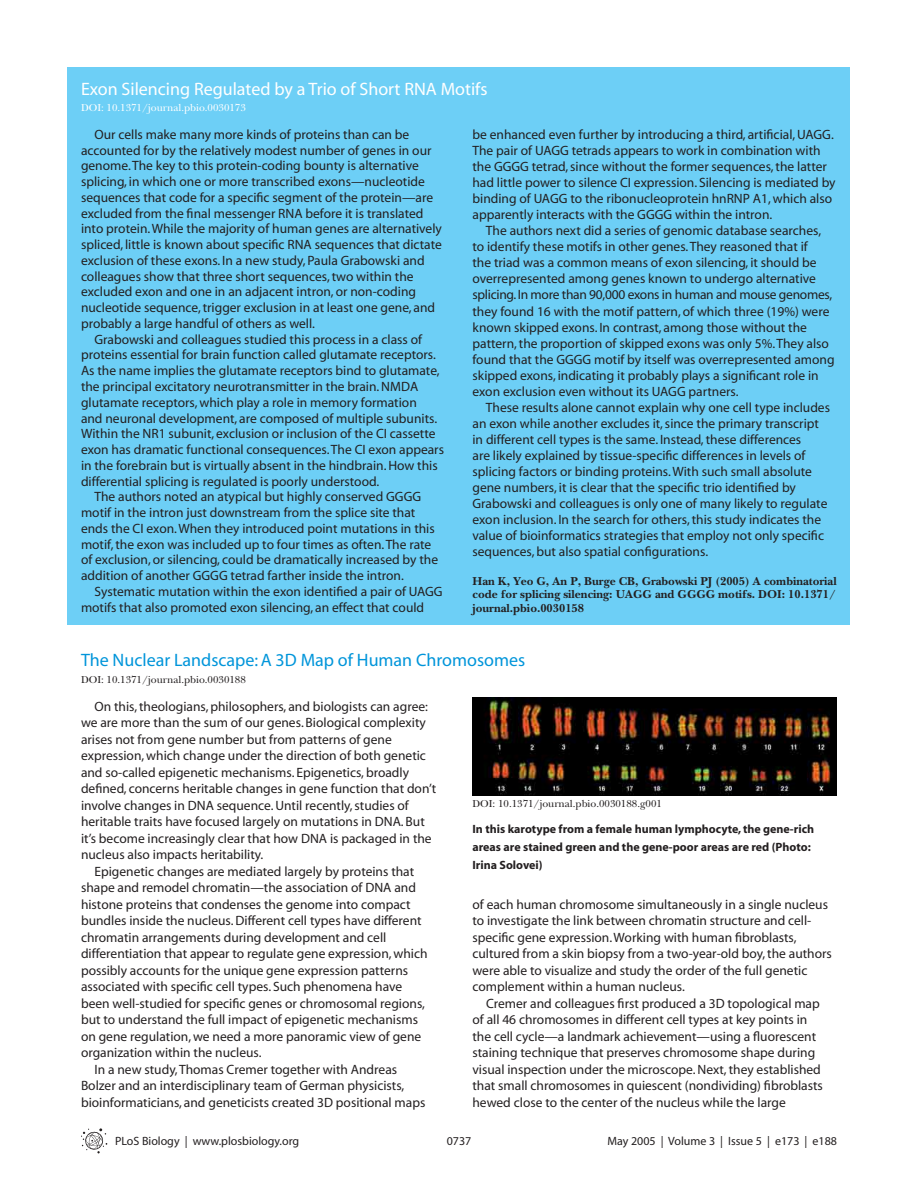
<style>
.page{position:relative;width:918px;height:1202px;background:#fff}
.page>*{position:absolute;margin:0;border:0;box-sizing:border-box;transform-origin:0 0}
.t1{font:18px "Myriad";color:#fff}
.t2{font:18px "Myriad";color:#0095da}
.t3{font:13.5px/16px "Myriad";color:#231f20}
.t4{font:700 12px/13.5px "PLB Iserif";color:#231f20;text-align:justify}
.t5{font:700 12px/18px "Myriad";color:#231f20}
.t6{font:12px "Myriad";color:#231f20}
.t7{font:500 10.5px "PLB Iserif";color:#231f20}
.t8{font:500 10.5px "PLB Iserif";color:#fff}
</style>
<div class="page">
<svg style="left:81px;top:1128px;width:26px;height:25px"></svg>
<div style="left:68px;top:68px;width:782px;height:557px;background:#6dcff6"></div>
<img style="left:472px;top:698px;width:365px;height:97px">
<h1 class="t1" style="left:81px;top:82px;width:408px">Exon Silencing Regulated by a Trio of Short RNA Motifs</h1>
<p class="t8" style="left:81px;top:103px;width:166px">DOI: 10.1371/journal.pbio.0030173</p>
<p class="t3" style="left:81px;top:127px;width:362px;text-indent:14px">Our cells make many more kinds of proteins than can be accounted for by the relatively modest number of genes in our genome. The key to this protein-coding bounty is alternative splicing, in which one or more transcribed exons—nucleotide sequences that code for a specific segment of the protein—are excluded from the final messenger RNA before it is translated into protein. While the majority of human genes are alternatively spliced, little is known about specific RNA sequences that dictate exclusion of these exons. In a new study, Paula Grabowski and colleagues show that three short sequences, two within the excluded exon and one in an adjacent intron, or non-coding nucleotide sequence, trigger exclusion in at least one gene, and probably a large handful of others as well.</p>
<p class="t3" style="left:94px;top:332px;width:329px">Grabowski and colleagues studied this process in a class of</p>
<p class="t3" style="left:81px;top:348px;width:357px">proteins essential for brain function called glutamate receptors.</p>
<p class="t3" style="left:81px;top:364px;width:360px">As the name implies the glutamate receptors bind to glutamate,</p>
<p class="t3" style="left:81px;top:379px;width:339px">the principal excitatory neurotransmitter in the brain. NMDA</p>
<p class="t3" style="left:81px;top:395px;width:337px">glutamate receptors, which play a role in memory formation</p>
<p class="t3" style="left:81px;top:411px;width:358px">and neuronal development, are composed of multiple subunits.</p>
<p class="t3" style="left:81px;top:427px;width:356px">Within the NR1 subunit, exclusion or inclusion of the CI cassette</p>
<p class="t3" style="left:81px;top:442px;width:365px">exon has dramatic functional consequences. The CI exon appears</p>
<p class="t3" style="left:81px;top:458px;width:358px">in the forebrain but is virtually absent in the hindbrain. How this</p>
<p class="t3" style="left:81px;top:474px;width:300px">differential splicing is regulated is poorly understood.</p>
<p class="t3" style="left:94px;top:490px;width:328px">The authors noted an atypical but highly conserved GGGG</p>
<p class="t3" style="left:81px;top:505px;width:336px">motif in the intron just downstream from the splice site that</p>
<p class="t3" style="left:81px;top:521px;width:355px">ends the CI exon. When they introduced point mutations in this</p>
<p class="t3" style="left:81px;top:537px;width:352px">motif, the exon was included up to four times as often. The rate</p>
<p class="t3" style="left:81px;top:553px;width:359px">of exclusion, or silencing, could be dramatically increased by the</p>
<p class="t3" style="left:81px;top:568px;width:324px">addition of another GGGG tetrad farther inside the intron.</p>
<p class="t3" style="left:94px;top:584px;width:350px">Systematic mutation within the exon identified a pair of UAGG</p>
<p class="t3" style="left:81px;top:600px;width:345px">motifs that also promoted exon silencing, an effect that could</p>
<p class="t3" style="left:472px;top:127px;width:365px">be enhanced even further by introducing a third, artificial, UAGG.<br>The pair of UAGG tetrads appears to work in combination with the GGGG tetrad, since without the former sequences, the latter had little power to silence CI expression. Silencing is mediated by binding of UAGG to the ribonucleoprotein hnRNP A1, which also apparently interacts with the GGGG within the intron.</p>
<p class="t3" style="left:472px;top:224px;width:364px;text-indent:13px">The authors next did a series of genomic database searches, to identify these motifs in other genes. They reasoned that if<br>the triad was a common means of exon silencing, it should be overrepresented among genes known to undergo alternative splicing. In more than 90,000 exons in human and mouse genomes, they found 16 with the motif pattern, of which three (19%) were known skipped exons. In contrast, among those without the pattern, the proportion of skipped exons was only 5%. They also found that the GGGG motif by itself was overrepresented among skipped exons, indicating it probably plays a significant role in exon exclusion even without its UAGG partners.</p>
<p class="t3" style="left:472px;top:400px;width:359px;text-indent:13px">These results alone cannot explain why one cell type includes an exon while another excludes it, since the primary transcript in different cell types is the same. Instead, these differences<br>are likely explained by tissue-specific differences in levels of splicing factors or binding proteins. With such small absolute gene numbers, it is clear that the specific trio identified by Grabowski and colleagues is only one of many likely to regulate exon inclusion. In the search for others, this study indicates the value of bioinformatics strategies that employ not only specific sequences, but also spatial configurations.</p>
<p class="t4" style="left:472px;top:575px;width:366px">Han K, Yeo G, An P, Burge CB, Grabowski PJ (2005) A combinatorial code for splicing silencing: UAGG and GGGG motifs. DOI: 10.1371/ journal.pbio.0030158</p>
<h1 class="t2" style="left:81px;top:653px;width:446px">The Nuclear Landscape: A 3D Map of Human Chromosomes</h1>
<p class="t7" style="left:81px;top:675px;width:166px">DOI: 10.1371/journal.pbio.0030188</p>
<p class="t3" style="left:94px;top:699px;width:335px">On this, theologians, philosophers, and biologists can agree:</p>
<p class="t3" style="left:81px;top:715px;width:347px">we are more than the sum of our genes. Biological complexity</p>
<p class="t3" style="left:81px;top:732px;width:312px">arises not from gene number but from patterns of gene</p>
<p class="t3" style="left:81px;top:748px;width:347px">expression, which change under the direction of both genetic</p>
<p class="t3" style="left:81px;top:765px;width:330px">and so-called epigenetic mechanisms. Epigenetics, broadly</p>
<p class="t3" style="left:81px;top:781px;width:357px">defined, concerns heritable changes in gene function that don’t</p>
<p class="t3" style="left:81px;top:798px;width:329px">involve changes in DNA sequence. Until recently, studies of</p>
<p class="t3" style="left:81px;top:814px;width:345px">heritable traits have focused largely on mutations in DNA. But</p>
<p class="t3" style="left:81px;top:831px;width:352px">it’s become increasingly clear that how DNA is packaged in the</p>
<p class="t3" style="left:81px;top:847px;width:184px">nucleus also impacts heritability.</p>
<p class="t3" style="left:94px;top:864px;width:321px">Epigenetic changes are mediated largely by proteins that</p>
<p class="t3" style="left:81px;top:880px;width:337px">shape and remodel chromatin—the association of DNA and</p>
<p class="t3" style="left:81px;top:897px;width:331px">histone proteins that condenses the genome into compact</p>
<p class="t3" style="left:81px;top:913px;width:342px">bundles inside the nucleus. Different cell types have different</p>
<p class="t3" style="left:81px;top:930px;width:307px">chromatin arrangements during development and cell</p>
<p class="t3" style="left:81px;top:946px;width:348px">differentiation that appear to regulate gene expression, which</p>
<p class="t3" style="left:81px;top:963px;width:329px">possibly accounts for the unique gene expression patterns</p>
<p class="t3" style="left:81px;top:979px;width:323px">associated with specific cell types. Such phenomena have</p>
<p class="t3" style="left:81px;top:996px;width:345px">been well-studied for specific genes or chromosomal regions,</p>
<p class="t3" style="left:81px;top:1012px;width:339px">but to understand the full impact of epigenetic mechanisms</p>
<p class="t3" style="left:81px;top:1029px;width:342px">on gene regulation, we need a more panoramic view of gene</p>
<p class="t3" style="left:81px;top:1045px;width:182px">organization within the nucleus.</p>
<p class="t3" style="left:94px;top:1062px;width:304px">In a new study, Thomas Cremer together with Andreas</p>
<p class="t3" style="left:81px;top:1078px;width:325px">Bolzer and an interdisciplinary team of German physicists,</p>
<p class="t3" style="left:81px;top:1095px;width:346px">bioinformaticians, and geneticists created 3D positional maps</p>
<p class="t7" style="left:472px;top:799px;width:191px">DOI: 10.1371/journal.pbio.0030188.g001</p>
<p class="t5" style="left:472px;top:820px;width:343px">In this karotype from a female human lymphocyte, the gene-rich areas are stained green and the gene-poor areas are red (Photo:<br>Irina Solovei)</p>
<p class="t3" style="left:472px;top:897px;width:361px;line-height:16.5px">of each human chromosome simultaneously in a single nucleus to investigate the link between chromatin structure and cell&shy;specific gene expression. Working with human fibroblasts, cultured from a skin biopsy from a two-year-old boy, the authors were able to visualize and study the order of the full genetic complement within a human nucleus.</p>
<p class="t3" style="left:472px;top:996px;width:352px;line-height:16.5px;text-indent:14px">Cremer and colleagues first produced a 3D topological map of all 46 chromosomes in different cell types at key points in the cell cycle—a landmark achievement—using a fluorescent staining technique that preserves chromosome shape during visual inspection under the microscope. Next, they established that small chromosomes in quiescent (nondividing) fibroblasts hewed close to the center of the nucleus while the large</p>
<p class="t6" style="left:115px;top:1136px;width:186px">PLoS Biology | www.plosbiology.org</p>
<p class="t6" style="left:447px;top:1136px;width:26px">0737</p>
<p class="t6" style="left:607px;top:1136px;width:231px">May 2005 | Volume 3 | Issue 5 | e173 | e188</p>
</div>
